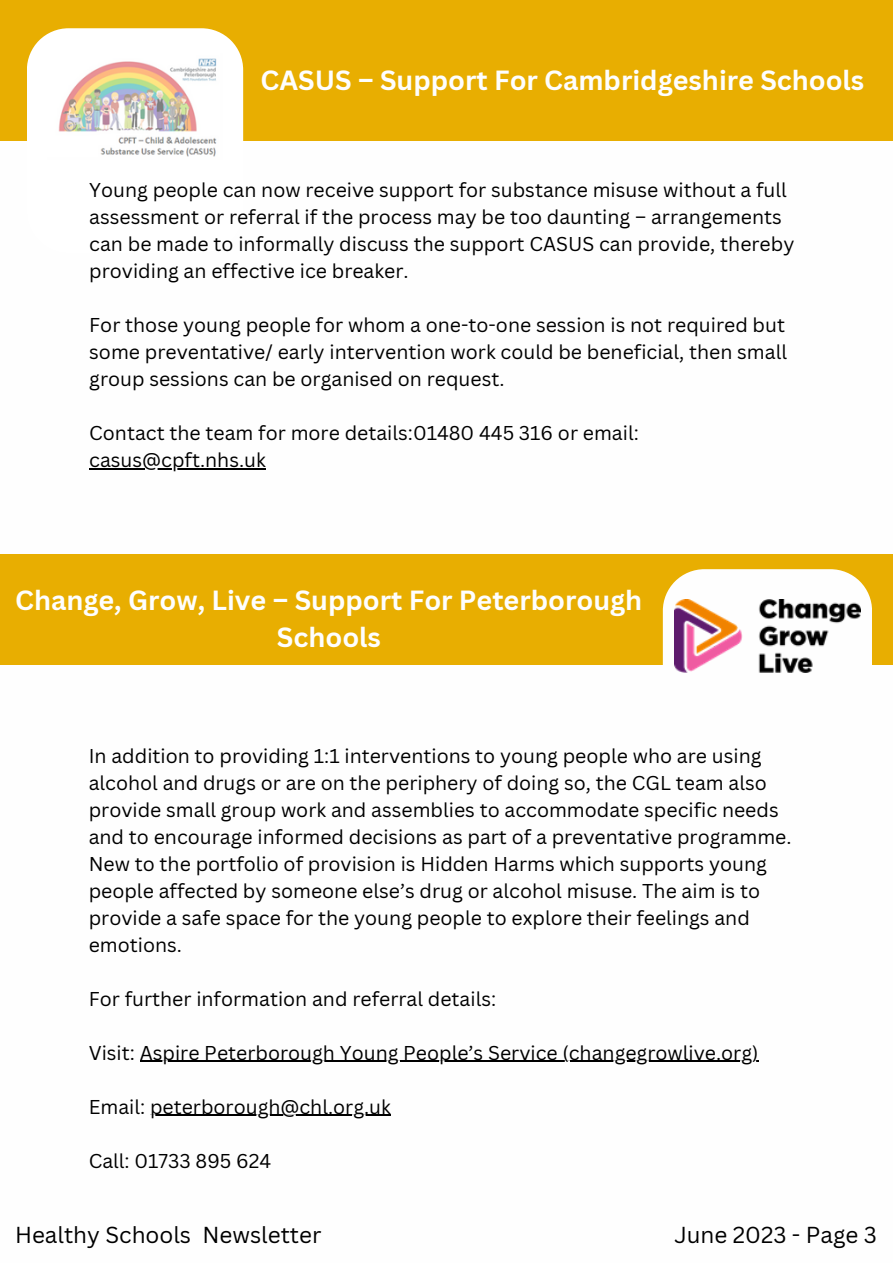
<style>
.page{position:relative;width:893px;height:1264px;background:#fff}
.page>*{position:absolute;margin:0;border:0;box-sizing:border-box;transform-origin:0 0}
.t1{font:700 27px/37px "Canva Sans";color:#fefefe;text-align:center}
.t2{font:22.5px "Canva Sans";color:#000}
.t3{font:19.5px/27px "Canva Sans";color:#000}
</style>
<div class="page">
<div style="left:0;top:0;width:892px;height:1262px;background:#e8ae01"></div>
<div style="left:0;top:141px;width:892px;height:1121px;background:#fefefe"></div>
<svg style="left:27px;top:28px;width:216px;height:113px;background:#fcf7e8"></svg>
<img style="left:47px;top:53px;width:176px;height:104px">
<hr style="left:89px;top:468px;width:177px;height:1px;background:#000">
<div style="left:0;top:554px;width:892px;height:110px;background:#e8ae01"></div>
<svg style="left:662px;top:569px;width:210px;height:104px;background:#faf4e1"></svg>
<img style="left:674px;top:599px;width:186px;height:73px">
<hr style="left:140px;top:1060px;width:618px;height:1px;background:#000">
<hr style="left:150px;top:1114px;width:241px;height:1px;background:#000">
<p class="t1" style="left:260px;top:61px;width:605px">CASUS – Support For Cambridgeshire Schools</p>
<p class="t3" style="left:89px;top:176px;width:706px">Young people can now receive support for substance misuse without a full assessment or referral if the process may be too daunting – arrangements can be made to informally discuss the support CASUS can provide, thereby providing an effective ice breaker.</p>
<p class="t3" style="left:89px;top:311px;width:699px;text-align:justify">For those young people for whom a one-to-one session is not required but some preventative/ early intervention work could be beneficial, then small group sessions can be organised on request.</p>
<p class="t3" style="left:89px;top:419px;width:551px">Contact the team for more details:01480 445 316 or email: casus@cpft.nhs.uk</p>
<p class="t1" style="left:15px;top:580px;width:628px">Change, Grow, Live – Support For Peterborough<br>Schools</p>
<p class="t3" style="left:89px;top:741px;width:704px">In addition to providing 1:1 interventions to young people who are using alcohol and drugs or are on the periphery of doing so, the CGL team also provide small group work and assemblies to accommodate specific needs and to encourage informed decisions as part of a preventative programme.<br>New to the portfolio of provision is Hidden Harms which supports young people affected by someone else’s drug or alcohol misuse. The aim is to provide a safe space for the young people to explore their feelings and emotions.</p>
<p class="t3" style="left:89px;top:984px;width:409px">For further information and referral details:</p>
<p class="t3" style="left:89px;top:1038px;width:671px">Visit: Aspire Peterborough Young People’s Service (changegrowlive.org)</p>
<p class="t3" style="left:89px;top:1092px;width:304px">Email: peterborough@chl.org.uk</p>
<p class="t3" style="left:89px;top:1146px;width:184px">Call: 01733 895 624</p>
<p class="t2" style="left:15px;top:1218px;width:308px">Healthy Schools Newsletter</p>
<p class="t2" style="left:674px;top:1218px;width:204px">June 2023 - Page 3</p>
</div>
